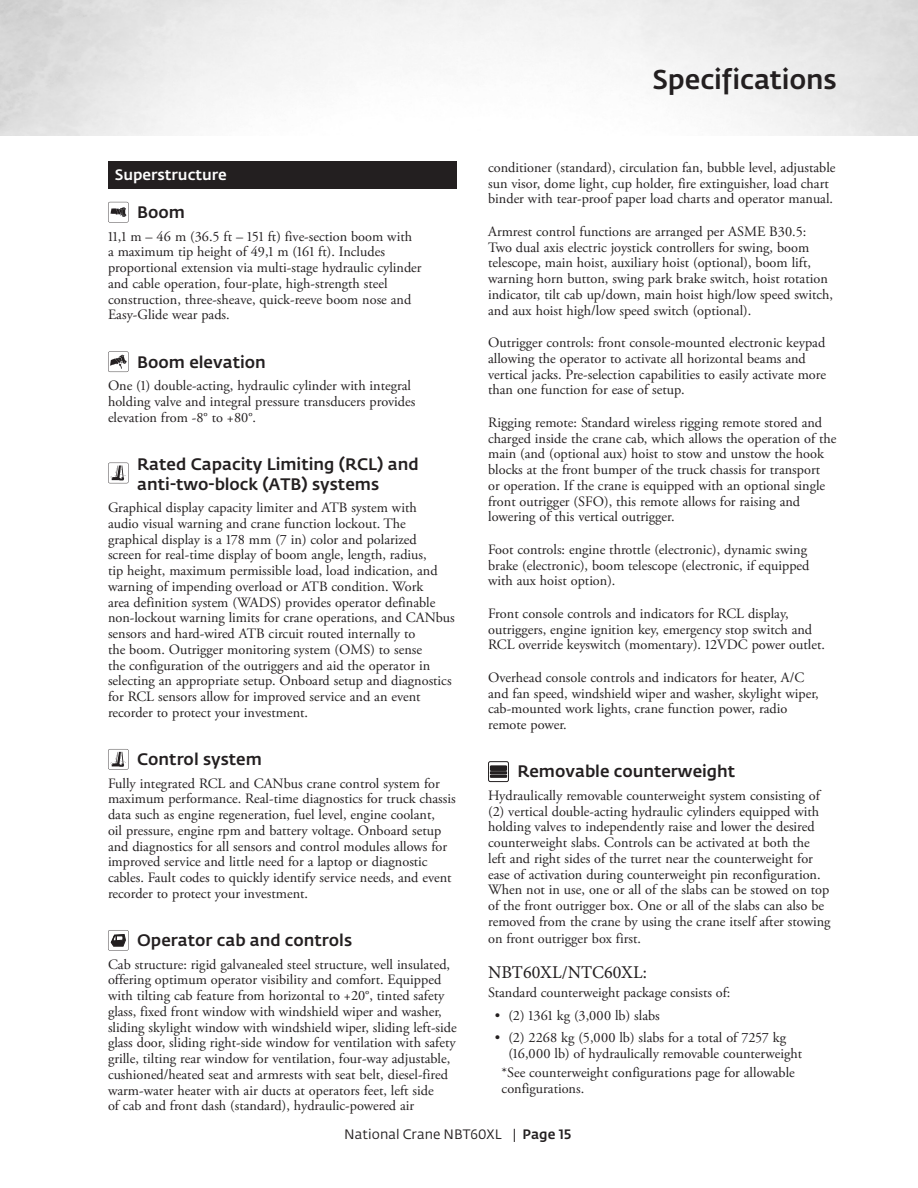
<style>
.page{position:relative;width:918px;height:1188px;background:#fff}
.page>*{position:absolute;margin:0;border:0;box-sizing:border-box;transform-origin:0 0}
.t1{font:500 27px "Fedra Sans Pro";letter-spacing:-.005em;color:#231f20}
.t2{font:18px "Minion Pro";color:#231f20}
.SpecHeads{font:500 16.5px/19.8px "Fedra Sans Pro";color:#231f20}
.SpecReversedHeads{font:500 15px "Fedra Sans Pro";color:#fff}
.SpecBodyText{font:14.25px/15.8px "Adobe Garamond Pro";color:#231f20}
.t3{font:13.5px "Fedra Sans Pro";color:#231f20}
.s1{font-weight:500}
</style>
<div class="page">
<div style="left:108px;top:162px;width:349px;height:27px;background:#231f20"></div>
<svg style="left:108px;top:202px;width:21px;height:21px"></svg>
<svg style="left:108px;top:351px;width:21px;height:21px"></svg>
<svg style="left:108px;top:463px;width:21px;height:20px"></svg>
<svg style="left:108px;top:749px;width:21px;height:21px"></svg>
<svg style="left:108px;top:930px;width:21px;height:21px"></svg>
<div style="left:490px;top:765px;width:17px;height:6px;background:#231f20"></div>
<hr style="left:490px;top:771px;width:17px;height:3px;background:#231f20">
<hr style="left:490px;top:775px;width:17px;height:3px;background:#231f20">
<div style="left:488px;top:761px;width:21px;height:21px;border:1px solid #231f20;border-radius:2px"></div>
<p class="SpecReversedHeads" style="left:115px;top:166px;width:113px">Superstructure</p>
<p class="SpecHeads" style="left:137px;top:202px;width:49px">Boom</p>
<p class="SpecBodyText" style="left:108px;top:229px;width:315px">11,1 m – 46 m (36.5 ft – 151 ft) five-section boom with<br>a maximum tip height of 49,1 m (161 ft). Includes proportional extension via multi-stage hydraulic cylinder and cable operation, four-plate, high-strength steel construction, three-sheave, quick-reeve boom nose and Easy-Glide wear pads.</p>
<p class="SpecHeads" style="left:137px;top:352px;width:130px">Boom elevation</p>
<p class="SpecBodyText" style="left:108px;top:378px;width:309px">One (1) double-acting, hydraulic cylinder with integral holding valve and integral pressure transducers provides elevation from -8° to +80°.</p>
<p class="SpecHeads" style="left:137px;top:454px;width:283px">Rated Capacity Limiting (RCL) and anti-two-block (ATB) systems</p>
<p class="SpecBodyText" style="left:108px;top:500px;width:348px">Graphical display capacity limiter and ATB system with<br>audio visual warning and crane function lockout. The graphical display is a 178 mm (7 in) color and polarized<br>screen for real-time display of boom angle, length, radius,<br>tip height, maximum permissible load, load indication, and warning of impending overload or ATB condition. Work<br>area definition system (WADS) provides operator definable non-lockout warning limits for crane operations, and CANbus sensors and hard-wired ATB circuit routed internally to<br>the boom. Outrigger monitoring system (OMS) to sense<br>the configuration of the outriggers and aid the operator in selecting an appropriate setup. Onboard setup and diagnostics for RCL sensors allow for improved service and an event recorder to protect your investment.</p>
<p class="SpecHeads" style="left:137px;top:749px;width:126px">Control system</p>
<p class="SpecBodyText" style="left:108px;top:776px;width:349px">Fully integrated RCL and CANbus crane control system for maximum performance. Real-time diagnostics for truck chassis data such as engine regeneration, fuel level, engine coolant,<br>oil pressure, engine rpm and battery voltage. Onboard setup and diagnostics for all sensors and control modules allows for improved service and little need for a laptop or diagnostic cables. Fault codes to quickly identify service needs, and event recorder to protect your investment.</p>
<p class="SpecHeads" style="left:137px;top:930px;width:217px">Operator cab and controls</p>
<p class="SpecBodyText" style="left:108px;top:957px;width:350px">Cab structure: rigid galvanealed steel structure, well insulated, offering optimum operator visibility and comfort. Equipped with tilting cab feature from horizontal to +20°, tinted safety glass, fixed front window with windshield wiper and washer, sliding skylight window with windshield wiper, sliding left-side glass door, sliding right-side window for ventilation with safety grille, tilting rear window for ventilation, four-way adjustable, cushioned/heated seat and armrests with seat belt, diesel-fired warm-water heater with air ducts at operators feet, left side<br>of cab and front dash (standard), hydraulic-powered air</p>
<p class="t1" style="left:652px;top:62px;width:186px">Specifications</p>
<p class="SpecBodyText" style="left:488px;top:160px;width:349px">conditioner (standard), circulation fan, bubble level, adjustable sun visor, dome light, cup holder, fire extinguisher, load chart binder with tear-proof paper load charts and operator manual.</p>
<p class="SpecBodyText" style="left:488px;top:224px;width:346px">Armrest control functions are arranged per ASME B30.5:<br>Two dual axis electric joystick controllers for swing, boom telescope, main hoist, auxiliary hoist (optional), boom lift, warning horn button, swing park brake switch, hoist rotation indicator, tilt cab up/down, main hoist high/low speed switch, and aux hoist high/low speed switch (optional).</p>
<p class="SpecBodyText" style="left:488px;top:335px;width:339px">Outrigger controls: front console-mounted electronic keypad allowing the operator to activate all horizontal beams and vertical jacks. Pre-selection capabilities to easily activate more than one function for ease of setup.</p>
<p class="SpecBodyText" style="left:488px;top:415px;width:350px">Rigging remote: Standard wireless rigging remote stored and charged inside the crane cab, which allows the operation of the main (and (optional aux) hoist to stow and unstow the hook blocks at the front bumper of the truck chassis for transport<br>or operation. If the crane is equipped with an optional single front outrigger (SFO), this remote allows for raising and lowering of this vertical outrigger.</p>
<p class="SpecBodyText" style="left:488px;top:542px;width:323px">Foot controls: engine throttle (electronic), dynamic swing brake (electronic), boom telescope (electronic, if equipped with aux hoist option).</p>
<p class="SpecBodyText" style="left:488px;top:606px;width:338px">Front console controls and indicators for RCL display, outriggers, engine ignition key, emergency stop switch and<br>RCL override keyswitch (momentary). 12VDC power outlet.</p>
<p class="SpecBodyText" style="left:488px;top:670px;width:332px">Overhead console controls and indicators for heater, A/C and fan speed, windshield wiper and washer, skylight wiper, cab-mounted work lights, crane function power, radio remote power.</p>
<p class="SpecHeads" style="left:517px;top:762px;width:219px">Removable counterweight</p>
<p class="SpecBodyText" style="left:488px;top:788px;width:344px">Hydraulically removable counterweight system consisting of (2) vertical double-acting hydraulic cylinders equipped with holding valves to independently raise and lower the desired counterweight slabs. Controls can be activated at both the left and right sides of the turret near the counterweight for ease of activation during counterweight pin reconfiguration.<br>When not in use, one or all of the slabs can be stowed on top of the front outrigger box. One or all of the slabs can also be removed from the crane by using the crane itself after stowing</p>
<p class="SpecBodyText" style="left:488px;top:931px;width:154px">on front outrigger box first.</p>
<p class="t2" style="left:488px;top:960px;width:160px">NBT60XL/NTC60XL:</p>
<p class="SpecBodyText" style="left:488px;top:986px;width:244px">Standard counterweight package consists of:</p>
<p class="SpecBodyText" style="left:495px;top:1008px;width:166px">• (2) 1361 kg (3,000 lb) slabs</p>
<p class="SpecBodyText" style="left:508px;top:1031px;width:295px;text-indent:-14px">• (2) 2268 kg (5,000 lb) slabs for a total of 7257 kg (16,000 lb) of hydraulically removable counterweight</p>
<p class="SpecBodyText" style="left:502px;top:1066px;width:295px">*See counterweight configurations page for allowable configurations.</p>
<p class="t3" style="left:344px;top:1126px;width:229px">National Crane NBT60XL | <span class="s1">Page 15</span></p>
</div>
